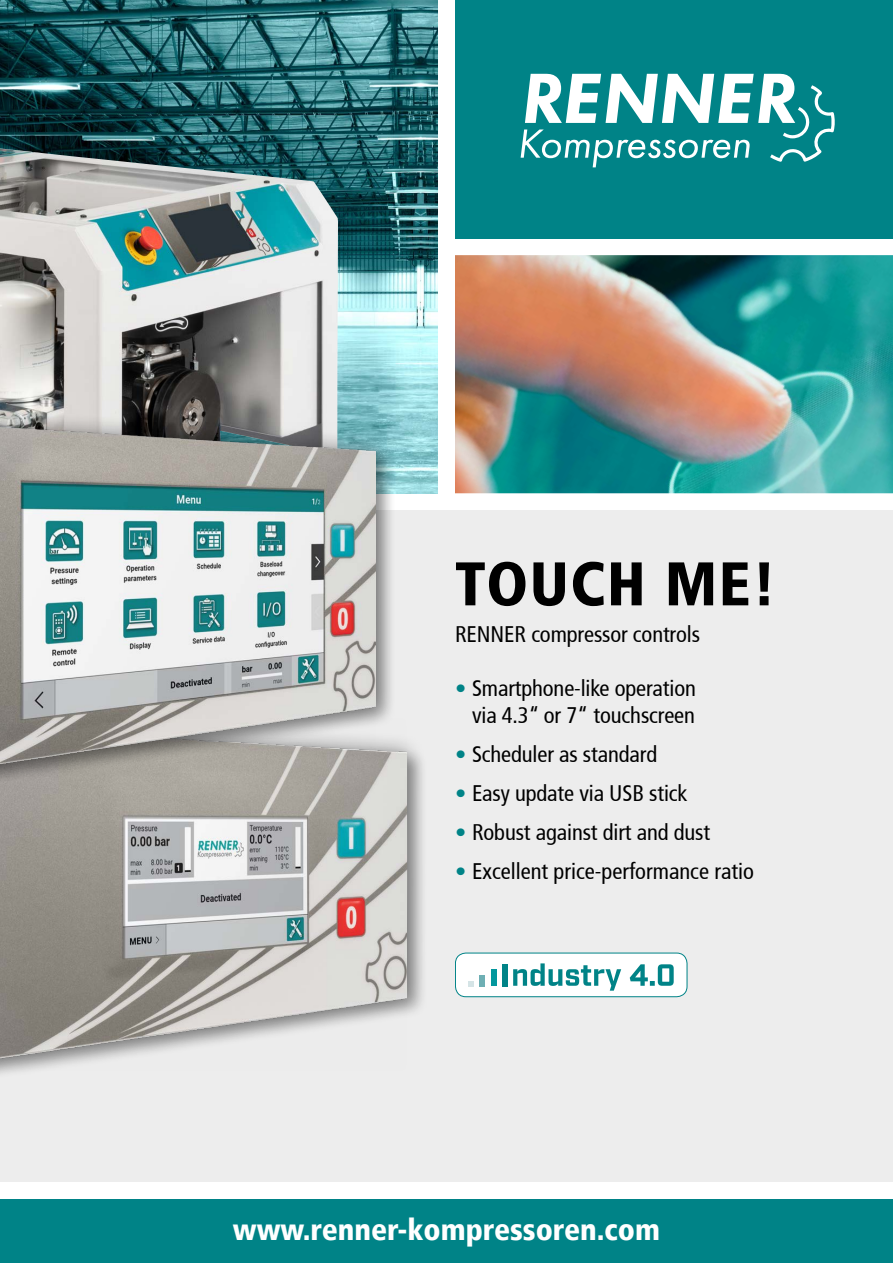
<style>
.page{position:relative;width:893px;height:1263px;background:#fff}
.page>*{position:absolute;margin:0;border:0;box-sizing:border-box;transform-origin:0 0}
.t1{font:900 condensed 61.5px "Frutiger";letter-spacing:.025em;color:#000}
.t2{font:900 condensed 30px "Frutiger";color:#fff}
.t3{font:condensed 22.5px/27px "Frutiger";letter-spacing:-.005em;color:#000;text-align:right}
.s1{color:#008387}
</style>
<div class="page">
<img style="left:0;top:0;width:438px;height:493px">
<img style="left:0;top:148px;width:338px;height:256px">
<div style="left:0;top:510px;width:893px;height:672px;background:#ededed"></div>
<div style="left:455px;top:0;width:438px;height:238px;background:#008387"></div>
<svg style="left:521px;top:74px;width:314px;height:93px"></svg>
<img style="left:455px;top:255px;width:438px;height:238px">
<div style="left:455px;top:953px;width:232px;height:44px;background:#fff;border-radius:10px"></div>
<div style="left:455px;top:952px;width:232px;height:45px;border:1px solid #008387;border-radius:10px"></div>
<svg style="left:468px;top:981px;width:6px;height:5px"></svg>
<div style="left:479px;top:975px;width:6px;height:11px;background:#6eafb4"></div>
<div style="left:491px;top:969px;width:5px;height:17px;background:#03979d"></div>
<svg style="left:513px;top:963px;width:161px;height:28px"></svg>
<div style="left:502px;top:964px;width:6px;height:22px;background:#008387"></div>
<div style="left:0;top:1199px;width:893px;height:64px;background:#008387"></div>
<div style="left:0;top:708px;width:426px;height:373px;background:#000;opacity:.4"></div>
<img style="left:0;top:717px;width:407px;height:354px">
<div style="left:0;top:404px;width:395px;height:388px;background:#000;opacity:.4"></div>
<img style="left:0;top:422px;width:376px;height:354px">
<h1 class="t1" style="left:455px;top:547px;width:323px">TOUCH ME!</h1>
<p class="t3" style="left:455px;top:621px;width:247px">RENNER compressor controls</p>
<p class="t3" style="left:455px;top:675px;width:242px"><span class="s1">•</span> Smartphone-like operation via 4.3“ or 7“ touchscreen</p>
<p class="t3" style="left:455px;top:741px;width:204px"><span class="s1">•</span> Scheduler as standard</p>
<p class="t3" style="left:455px;top:780px;width:234px"><span class="s1">•</span> Easy update via USB stick</p>
<p class="t3" style="left:455px;top:819px;width:257px"><span class="s1">•</span> Robust against dirt and dust</p>
<p class="t3" style="left:455px;top:858px;width:300px"><span class="s1">•</span> Excellent price-performance ratio</p>
<h2 class="t2" style="left:233px;top:1211px;width:429px">www.renner-kompressoren.com</h2>
</div>
